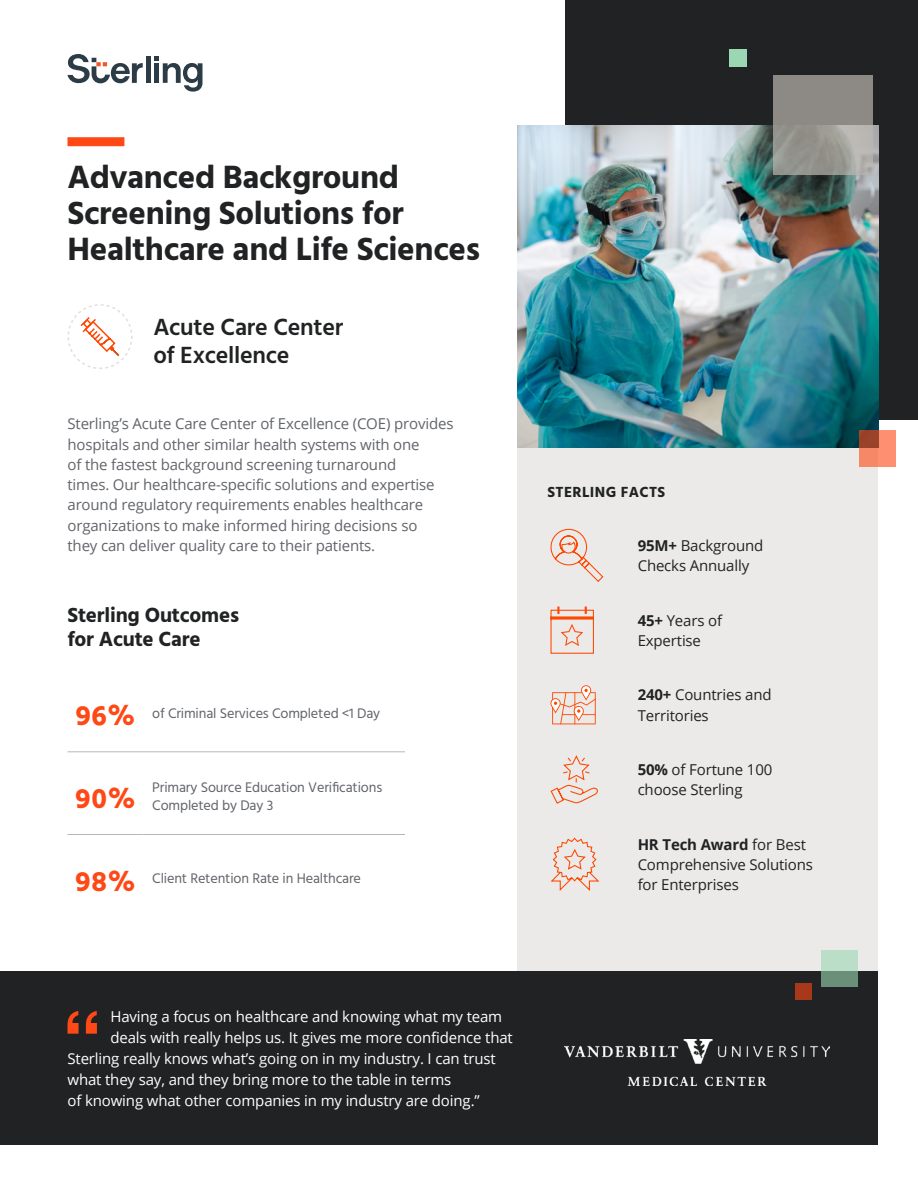
<style>
.page{position:relative;width:918px;height:1188px;background:#fff}
.page>*{position:absolute;margin:0;border:0;box-sizing:border-box;transform-origin:0 0}
.t1{font:700 33px/36px "Hind";letter-spacing:-.01em;color:#212223}
.t2{font:700 28.5px "Hind";color:#fe4815}
.t3{font:600 24px/28.2px "Hind";letter-spacing:-.01em;color:#212223}
.t4{font:700 21px/24px "Hind";letter-spacing:-.01em;color:#212223}
.t5{font:15px/20.2px "Open Sans";letter-spacing:-.01em;color:#61646a}
.t6{font:15px "Open Sans";letter-spacing:-.01em;color:#fff}
.t7{font:15px/20.2px "Open Sans";letter-spacing:-.01em;color:#212223}
.t8{font:700 15px "Hind";letter-spacing:.025em;color:#212223}
.t9{font:14.25px/18px "Hind";letter-spacing:-.01em;color:#61646a}
.s1{font-weight:700;font-size:28.5px;color:#fe4815}
.s2{font-weight:700}
</style>
<div class="page">
<div style="left:565px;top:0;width:353px;height:420px;background:#212223"></div>
<div style="left:146px;top:56px;width:5px;height:27px;background:#2c3c46"></div>
<svg style="left:154px;top:56px;width:48px;height:36px"></svg>
<svg style="left:68px;top:54px;width:75px;height:29px"></svg>
<div style="left:517px;top:443px;width:360px;height:533px;background:#ebeae8"></div>
<svg style="left:550px;top:528px;width:54px;height:54px"></svg>
<svg style="left:550px;top:607px;width:44px;height:47px"></svg>
<svg style="left:550px;top:837px;width:50px;height:54px"></svg>
<svg style="left:550px;top:755px;width:48px;height:49px"></svg>
<svg style="left:550px;top:685px;width:46px;height:39px"></svg>
<div style="left:0;top:971px;width:877px;height:174px;background:#212223"></div>
<svg style="left:821px;top:950px;width:37px;height:37px"></svg>
<div style="left:795px;top:983px;width:17px;height:16px;background:#a7391a"></div>
<svg style="left:67px;top:1011px;width:30px;height:23px"></svg>
<img style="left:564px;top:1040px;width:266px;height:45px">
<img style="left:517px;top:126px;width:361px;height:321px">
<svg style="left:68px;top:304px;width:64px;height:65px"></svg>
<hr style="left:68px;top:751px;width:76px;height:1px;background:#b5b8b9">
<hr style="left:68px;top:834px;width:76px;height:1px;background:#b5b8b9">
<hr style="left:144px;top:834px;width:261px;height:1px;background:#b5b8b9">
<hr style="left:144px;top:751px;width:261px;height:1px;background:#b5b8b9">
<div style="left:729px;top:50px;width:17px;height:17px;background:#9cd7b3"></div>
<svg style="left:773px;top:76px;width:100px;height:99px;background:#95938e"></svg>
<svg style="left:859px;top:431px;width:36px;height:36px"></svg>
<div style="left:68px;top:137px;width:56px;height:9px;background:#fe4815"></div>
<h1 class="t1" style="left:68px;top:159px;width:414px">Advanced Background<br>Screening Solutions for<br>Healthcare and Life Sciences</h1>
<h3 class="t3" style="left:153px;top:315px;width:191px">Acute Care Center of Excellence</h3>
<p class="t5" style="left:68px;top:413px;width:387px">Sterling’s Acute Care Center of Excellence (COE) provides hospitals and other similar health systems with one<br>of the fastest background screening turnaround<br>times. Our healthcare-specific solutions and expertise around regulatory requirements enables healthcare organizations to make informed hiring decisions so<br>they can deliver quality care to their patients.</p>
<h3 class="t4" style="left:68px;top:602px;width:173px">Sterling Outcomes for Acute Care</h3>
<p class="t9" style="left:76px;top:705px;width:306px"><span class="s1">96%</span> of Criminal Services Completed &lt;1 Day</p>
<h2 class="t2" style="left:76px;top:782px;width:61px">90%</h2>
<p class="t9" style="left:152px;top:779px;width:231px">Primary Source Education Verifications<br>Completed by Day 3</p>
<p class="t9" style="left:76px;top:870px;width:287px"><span class="s1">98%</span> Client Retention Rate in Healthcare</p>
<p class="t8" style="left:548px;top:483px;width:119px">STERLING FACTS</p>
<p class="t7" style="left:638px;top:535px;width:127px"><span class="s2">95M+</span> Background<br>Checks Annually</p>
<p class="t7" style="left:638px;top:610px;width:86px"><span class="s2">45+</span> Years of<br>Expertise</p>
<p class="t7" style="left:638px;top:684px;width:135px"><span class="s2">240+</span> Countries and<br>Territories</p>
<p class="t7" style="left:638px;top:759px;width:136px"><span class="s2">50%</span> of Fortune 100 choose Sterling</p>
<p class="t7" style="left:638px;top:834px;width:177px"><span class="s2">HR Tech Award</span> for Best<br>Comprehensive Solutions for Enterprises</p>
<p class="t6" style="left:110px;top:1006px;width:393px">Having a focus on healthcare and knowing what my team</p>
<p class="t6" style="left:110px;top:1027px;width:404px">deals with really helps us. It gives me more confidence that</p>
<p class="t6" style="left:67px;top:1048px;width:430px">Sterling really knows what’s going on in my industry. I can trust</p>
<p class="t6" style="left:67px;top:1069px;width:385px">what they say, and they bring more to the table in terms</p>
<p class="t6" style="left:67px;top:1090px;width:414px">of knowing what other companies in my industry are doing.”</p>
</div>
